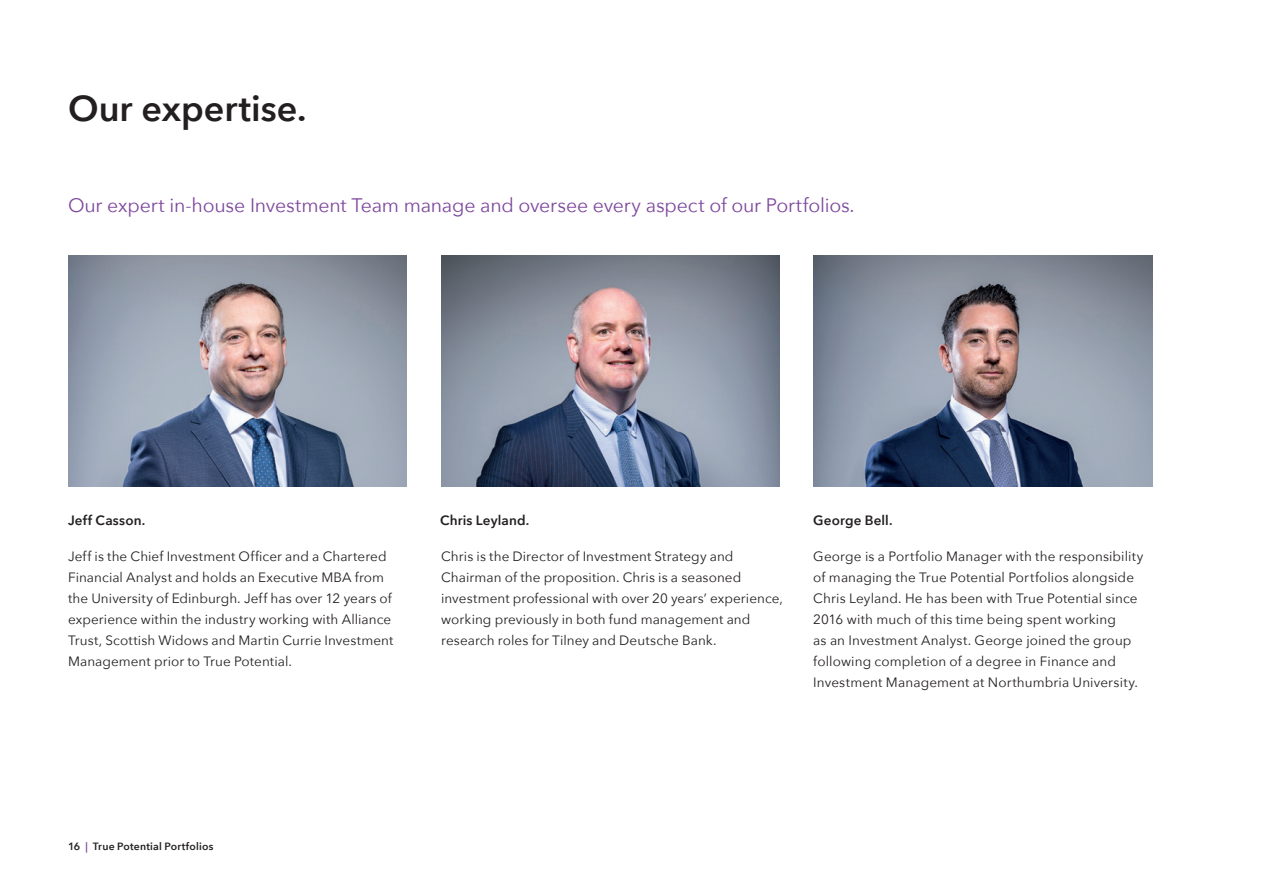
<style>
.page{position:relative;width:1263px;height:893px;background:#fff}
.page>*{position:absolute;margin:0;border:0;box-sizing:border-box;transform-origin:0 0}
.t1{font:600 36px "Avenir Next";color:#231f20}
.t2{font:19.5px "Avenir Next";letter-spacing:-.01em;color:#7d489c}
.t3{font:13.5px/21px "Avenir Next";letter-spacing:.005em;color:#231f20}
.t4{font:600 13.5px "Avenir Next";letter-spacing:.01em;color:#231f20}
.t5{font:600 10.5px "Avenir Next";letter-spacing:.02em;color:#231f20}
.s1{color:#7d489c}
</style>
<div class="page">
<img style="left:441px;top:255px;width:339px;height:231px">
<img style="left:813px;top:255px;width:339px;height:231px">
<img style="left:68px;top:255px;width:339px;height:231px">
<p class="t1" style="left:68px;top:78px;width:240px">Our expertise.</p>
<p class="t2" style="left:68px;top:189px;width:788px">Our expert in-house Investment Team manage and oversee every aspect of our Portfolios.</p>
<p class="t4" style="left:68px;top:509px;width:79px">Jeff Casson.</p>
<p class="t3" style="left:68px;top:545px;width:327px">Jeff is the Chief Investment Officer and a Chartered Financial Analyst and holds an Executive MBA from the University of Edinburgh. Jeff has over 12 years of experience within the industry working with Alliance Trust, Scottish Widows and Martin Currie Investment Management prior to True Potential.</p>
<p class="t4" style="left:440px;top:509px;width:91px">Chris Leyland.</p>
<p class="t3" style="left:441px;top:545px;width:343px">Chris is the Director of Investment Strategy and Chairman of the proposition. Chris is a seasoned investment professional with over 20 years’ experience, working previously in both fund management and research roles for Tilney and Deutsche Bank.</p>
<p class="t4" style="left:813px;top:508px;width:81px">George Bell.</p>
<p class="t3" style="left:813px;top:545px;width:332px">George is a Portfolio Manager with the responsibility of managing the True Potential Portfolios alongside Chris Leyland. He has been with True Potential since 2016 with much of this time being spent working<br>as an Investment Analyst. George joined the group following completion of a degree in Finance and Investment Management at Northumbria University.</p>
<p class="t5" style="left:68px;top:838px;width:147px">16 <span class="s1">|</span> True Potential Portfolios</p>
</div>
